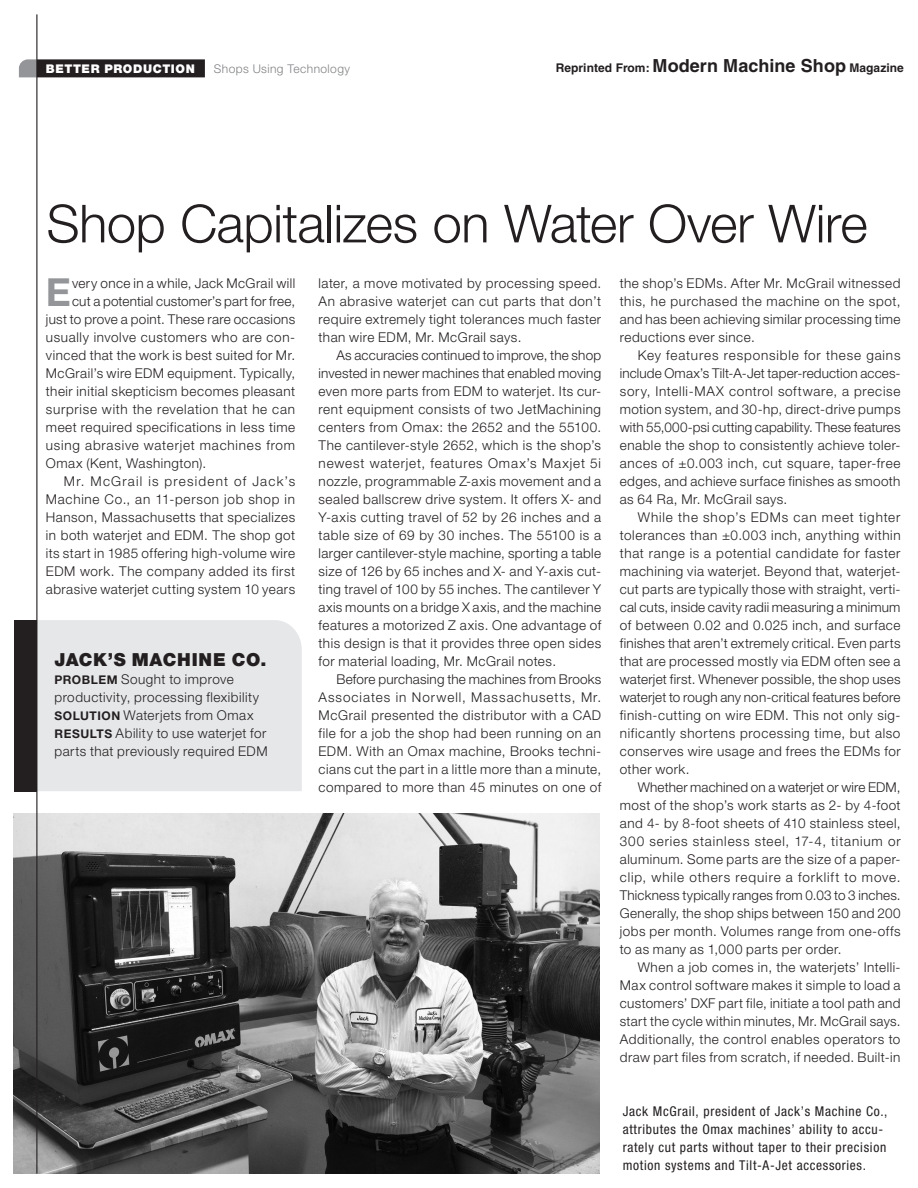
<style>
.page{position:relative;width:918px;height:1188px;background:#fff}
.page>*{position:absolute;margin:0;border:0;box-sizing:border-box;transform-origin:0 0}
._01_headline{font:300 52.5px "Helvetica Neue LT Std";letter-spacing:-.01em;color:#231f20}
._05_body_no_indent{font:700 38.7px "Helvetica Neue LT Std";color:#939598}
._04_body{font:900 18px "Helvetica Neue LT Std";letter-spacing:.04em;color:#231f20}
._04_body-2{font:300 13.5px/18px "Helvetica Neue LT Std";letter-spacing:.04em;color:#231f20;text-align:justify}
._05_body_no_indent-2{font:300 13.5px "Helvetica Neue LT Std";letter-spacing:.04em;color:#231f20}
._07_caption{font:condensed 13.5px/18px "Helvetica Neue LT Std";letter-spacing:.05em;color:#231f20}
._05_body_no_indent-3{font:300 13.5px "Helvetica Neue LT Std";letter-spacing:.015em;color:#231f20}
._05_body_no_indent-4{font:300 13.5px "Helvetica Neue LT Std";letter-spacing:.06em;color:#231f20}
.feacap{font:700 12px "Helvetica";letter-spacing:.005em;color:#231f20}
.t1{font:300 12px "Helvetica Neue LT Std";letter-spacing:.035em;color:#808285}
.t2{font:900 12px "Helvetica Neue LT Std";letter-spacing:.05em;color:#fff}
.s1{font-size:18px}
.s2{font-family:"Helvetica Neue";font-weight:700;font-size:12px}
</style>
<div class="page">
<svg style="left:19px;top:59px;width:17px;height:18px"></svg>
<div style="left:37px;top:59px;width:168px;height:18px;background:#231f20"></div>
<div style="left:37px;top:620px;width:265px;height:171px;background:#e6e7e9"></div>
<div style="left:14px;top:620px;width:22px;height:171px;background:#231f20"></div>
<img style="left:13px;top:814px;width:586px;height:360px">
<hr style="left:36px;top:14px;width:1px;height:1160px;background:#231f20">
<p class="t2" style="left:46px;top:61px;width:151px">BETTER PRODUCTION</p>
<p class="t1" style="left:214px;top:61px;width:138px">Shops Using Technology</p>
<p class="feacap" style="left:556px;top:60px;width:350px">Reprinted From: <span class="s1">Modern Machine Shop</span> Magazine</p>
<p class="_01_headline" style="left:46px;top:192px;width:823px">Shop Capitalizes on Water Over Wire</p>
<p class="_05_body_no_indent" style="left:46px;top:268px;width:27px">E</p>
<p class="_05_body_no_indent-2" style="left:72px;top:275px;width:225px">very once in a while, Jack McGrail will</p>
<p class="_04_body-2" style="left:620px;top:274px;width:282px">the shop’s EDMs. After Mr. McGrail witnessed this, he purchased the machine on the spot, and has been achieving similar processing time reductions ever since.</p>
<p class="_04_body-2" style="left:620px;top:346px;width:282px;text-indent:18px">Key features responsible for these gains include Omax’s Tilt-A-Jet taper-reduction acces&shy;sory, Intelli-MAX control software, a precise motion system, and 30-hp, direct-drive pumps with 55,000-psi cutting capability. These features enable the shop to consistently achieve toler&shy;ances of ±0.003 inch, cut square, taper-free edges, and achieve surface finishes as smooth as 64 Ra, Mr. McGrail says.</p>
<p class="_04_body-2" style="left:620px;top:508px;width:282px;text-indent:18px">While the shop’s EDMs can meet tighter tolerances than ±0.003 inch, anything within that range is a potential candidate for faster machining via waterjet. Beyond that, waterjet&shy;cut parts are typically those with straight, verti&shy;cal cuts, inside cavity radii measuring a minimum of between 0.02 and 0.025 inch, and surface finishes that aren’t extremely critical. Even parts that are processed mostly via EDM often see a waterjet first. Whenever possible, the shop uses waterjet to rough any non-critical features before finish-cutting on wire EDM. This not only sig&shy;nificantly shortens processing time, but also conserves wire usage and frees the EDMs for other work.</p>
<p class="_04_body-2" style="left:620px;top:778px;width:282px;text-indent:18px">Whether machined on a waterjet or wire EDM, most of the shop’s work starts as 2- by 4-foot and 4- by 8-foot sheets of 410 stainless steel, 300 series stainless steel, 17-4, titanium or aluminum. Some parts are the size of a paper&shy;clip, while others require a forklift to move.<br>Thickness typically ranges from 0.03 to 3 inches.<br>Generally, the shop ships between 150 and 200 jobs per month. Volumes range from one-offs to as many as 1,000 parts per order.</p>
<p class="_04_body-2" style="left:620px;top:958px;width:282px;text-indent:18px">When a job comes in, the waterjets’ Intelli-Max control software makes it simple to load a customers’ DXF part file, initiate a tool path and start the cycle within minutes, Mr. McGrail says.<br>Additionally, the control enables operators to draw part files from scratch, if needed. Built-in</p>
<p class="_04_body-2" style="left:319px;top:274px;width:284px">later, a move motivated by processing speed.<br>An abrasive waterjet can cut parts that don’t require extremely tight tolerances much faster than wire EDM, Mr. McGrail says.</p>
<p class="_04_body-2" style="left:319px;top:346px;width:284px;text-indent:18px">As accuracies continued to improve, the shop invested in newer machines that enabled moving even more parts from EDM to waterjet. Its cur&shy;rent equipment consists of two JetMachining centers from Omax: the 2652 and the 55100.<br>The cantilever-style 2652, which is the shop’s newest waterjet, features Omax’s Maxjet 5i nozzle, programmable Z-axis movement and a sealed ballscrew drive system. It offers X- and Y-axis cutting travel of 52 by 26 inches and a table size of 69 by 30 inches. The 55100 is a larger cantilever-style machine, sporting a table size of 126 by 65 inches and X- and Y-axis cut&shy;ting travel of 100 by 55 inches. The cantilever Y axis mounts on a bridge X axis, and the machine features a motorized Z axis. One advantage of this design is that it provides three open sides for material loading, Mr. McGrail notes.</p>
<p class="_04_body-2" style="left:319px;top:670px;width:284px;text-indent:18px">Before purchasing the machines from Brooks Associates in Norwell, Massachusetts, Mr.<br>McGrail presented the distributor with a CAD file for a job the shop had been running on an EDM. With an Omax machine, Brooks techni&shy;cians cut the part in a little more than a minute, compared to more than 45 minutes on one of</p>
<p class="_05_body_no_indent-3" style="left:72px;top:293px;width:225px">cut a potential customer’s part for free,</p>
<p class="_05_body_no_indent-2" style="left:46px;top:311px;width:251px">just to prove a point. These rare occasions</p>
<p class="_05_body_no_indent-2" style="left:46px;top:329px;width:251px">usually involve customers who are con-</p>
<p class="_05_body_no_indent-2" style="left:46px;top:347px;width:251px">vinced that the work is best suited for Mr.</p>
<p class="_05_body_no_indent-2" style="left:46px;top:365px;width:251px">McGrail’s wire EDM equipment. Typically,</p>
<p class="_05_body_no_indent-2" style="left:46px;top:383px;width:251px">their initial skepticism becomes pleasant</p>
<p class="_05_body_no_indent-2" style="left:46px;top:401px;width:251px">surprise with the revelation that he can</p>
<p class="_05_body_no_indent-2" style="left:46px;top:419px;width:251px">meet required specifications in less time</p>
<p class="_05_body_no_indent-4" style="left:46px;top:437px;width:251px">using abrasive waterjet machines from</p>
<p class="_05_body_no_indent-2" style="left:46px;top:455px;width:162px">Omax (Kent, Washington).</p>
<p class="_04_body-2" style="left:46px;top:472px;width:251px;text-indent:18px">Mr. McGrail is president of Jack’s Machine Co., an 11-person job shop in Hanson, Massachusetts that specializes in both waterjet and EDM. The shop got its start in 1985 offering high-volume wire EDM work. The company added its first abrasive waterjet cutting system 10 years</p>
<p class="_04_body" style="left:54px;top:649px;width:214px">JACK’S MACHINE CO.</p>
<p class="_04_body-2" style="left:54px;top:670px;width:206px"><span class="s2">PROBLEM</span> Sought to improve productivity, processing flexibility</p>
<p class="_04_body-2" style="left:54px;top:706px;width:201px"><span class="s2">SOLUTION</span> Waterjets from Omax</p>
<p class="_04_body-2" style="left:54px;top:724px;width:215px"><span class="s2">RESULTS</span> Ability to use waterjet for parts that previously required EDM</p>
<p class="_07_caption" style="left:623px;top:1102px;width:266px">Jack McGrail, president of Jack’s Machine Co., attributes the Omax machines’ ability to accu&shy;rately cut parts without taper to their precision motion systems and Tilt-A-Jet accessories.</p>
</div>
